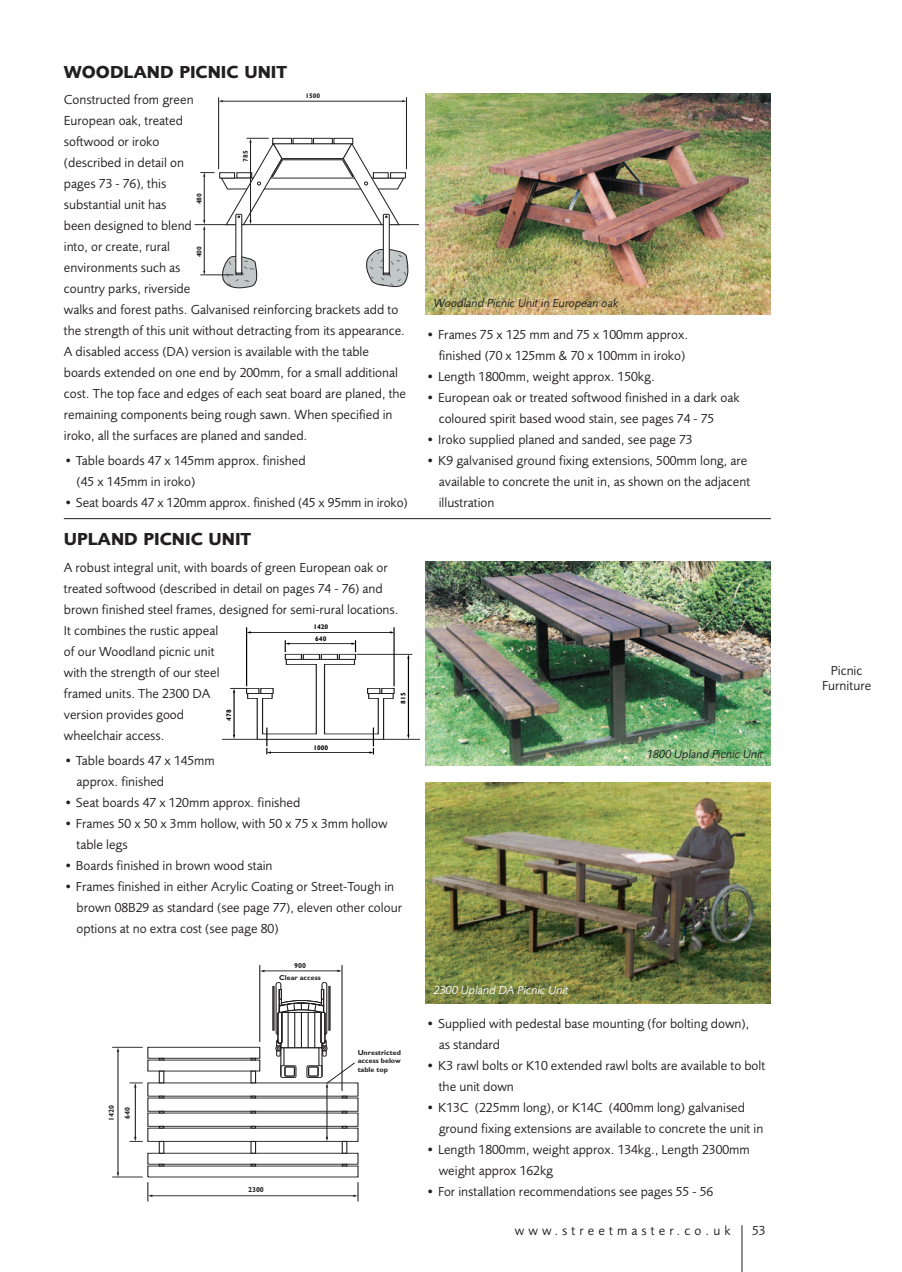
<style>
.page{position:relative;width:902px;height:1272px;background:#fff}
.page>*{position:absolute;margin:0;border:0;box-sizing:border-box;transform-origin:0 0}
.t1{font:700 18px "Foundry Sans";color:#231f20}
.t2{font:13.5px/21px "Foundry Sans";color:#231f20}
.t3{font:13.5px "Foundry Sans";letter-spacing:.3em;color:#231f20}
.t4{font:italic 12px "Foundry Sans";color:#231f20}
.t5{font:italic 12px "Foundry Sans";color:#fff}
.t6{font:700 7.2px/8.4px "Gill Sans";color:#231f20;text-align:justify}
.t7{font:700 6.75px "Gill Sans";color:#231f20}
.t8{font:700 6.75px "Gill Sans";color:#000}
</style>
<div class="page">
<hr style="left:741px;top:1225px;width:1px;height:46px;background:#231f20">
<img style="left:425px;top:94px;width:345px;height:221px">
<hr style="left:218px;top:97px;width:1px;height:72px;background:#231f20">
<hr style="left:406px;top:97px;width:1px;height:72px;background:#231f20">
<hr style="left:221px;top:101px;width:182px;height:1px;background:#231f20">
<svg style="left:194px;top:138px;width:225px;height:151px"></svg>
<hr style="left:250px;top:141px;width:1px;height:80px;background:#231f20">
<div style="left:273px;top:138px;width:18px;height:6px;background:#fff"></div>
<div style="left:272px;top:138px;width:20px;height:6px;border:1px solid #231f20"></div>
<div style="left:293px;top:138px;width:19px;height:6px;background:#fff"></div>
<div style="left:293px;top:138px;width:19px;height:6px;border:1px solid #231f20"></div>
<div style="left:313px;top:138px;width:19px;height:6px;background:#fff"></div>
<div style="left:313px;top:138px;width:19px;height:6px;border:1px solid #231f20"></div>
<div style="left:334px;top:138px;width:19px;height:6px;background:#fff"></div>
<div style="left:333px;top:138px;width:20px;height:6px;border:1px solid #231f20"></div>
<div style="left:220px;top:173px;width:14px;height:5px;background:#fff"></div>
<div style="left:219px;top:172px;width:16px;height:6px;border:1px solid #231f20"></div>
<div style="left:373px;top:173px;width:15px;height:5px;background:#fff"></div>
<div style="left:373px;top:172px;width:15px;height:6px;border:1px solid #231f20"></div>
<div style="left:390px;top:173px;width:15px;height:5px;background:#fff"></div>
<div style="left:390px;top:172px;width:15px;height:6px;border:1px solid #231f20"></div>
<img style="left:425px;top:561px;width:345px;height:204px">
<img style="left:425px;top:782px;width:345px;height:221px">
<hr style="left:222px;top:739px;width:197px;height:1px;background:#000">
<hr style="left:246px;top:627px;width:1px;height:59px;background:#000">
<hr style="left:394px;top:627px;width:1px;height:59px;background:#000">
<hr style="left:249px;top:632px;width:142px;height:1px;background:#000">
<svg style="left:285px;top:640px;width:4px;height:12px"></svg>
<svg style="left:351px;top:640px;width:5px;height:12px"></svg>
<hr style="left:287px;top:643px;width:66px;height:1px;background:#000">
<hr style="left:356px;top:654px;width:56px;height:1px;background:#000">
<hr style="left:408px;top:657px;width:1px;height:79px;background:#000">
<div style="left:285px;top:654px;width:17px;height:5px;border:1px solid #231f20"></div>
<div style="left:303px;top:654px;width:17px;height:5px;border:1px solid #231f20"></div>
<div style="left:321px;top:654px;width:17px;height:5px;border:1px solid #231f20"></div>
<div style="left:339px;top:654px;width:17px;height:5px;border:1px solid #231f20"></div>
<svg style="left:230px;top:658px;width:164px;height:96px"></svg>
<div style="left:159px;top:1070px;width:5px;height:13px;border:1px solid #231f20"></div>
<div style="left:159px;top:1141px;width:5px;height:12px;border:1px solid #231f20"></div>
<div style="left:251px;top:1070px;width:5px;height:13px;border:1px solid #231f20"></div>
<div style="left:251px;top:1141px;width:5px;height:12px;border:1px solid #231f20"></div>
<div style="left:342px;top:1141px;width:5px;height:12px;border:1px solid #231f20"></div>
<div style="left:147px;top:1046px;width:113px;height:12px;border:1px solid #231f20"></div>
<hr style="left:151px;top:1195px;width:203px;height:1px;background:#231f20">
<svg style="left:353px;top:1182px;width:6px;height:19px"></svg>
<hr style="left:259px;top:965px;width:1px;height:76px;background:#231f20">
<hr style="left:342px;top:965px;width:1px;height:125px;background:#231f20">
<hr style="left:263px;top:970px;width:76px;height:1px;background:#231f20">
<hr style="left:112px;top:1046px;width:30px;height:1px;background:#231f20">
<hr style="left:112px;top:1176px;width:30px;height:1px;background:#231f20">
<hr style="left:118px;top:1050px;width:1px;height:123px;background:#231f20">
<hr style="left:135px;top:1086px;width:1px;height:52px;background:#231f20">
<div style="left:272px;top:986px;width:2px;height:44px;border:1px solid #231f20"></div>
<svg style="left:130px;top:1082px;width:12px;height:5px"></svg>
<svg style="left:130px;top:1136px;width:12px;height:6px"></svg>
<hr style="left:327px;top:1086px;width:1px;height:52px;background:#231f20">
<svg style="left:275px;top:982px;width:80px;height:105px"></svg>
<svg style="left:148px;top:1182px;width:4px;height:19px"></svg>
<hr style="left:64px;top:518px;width:707px;height:1px;background:#231f20">
<h1 class="t1" style="left:64px;top:65px;width:225px">WOODLAND PICNIC UNIT</h1>
<p class="t7" style="left:126px;top:94px;width:13px">580</p>
<p class="t7" style="left:305px;top:94px;width:16px">1500</p>
<p class="t2" style="left:64px;top:90px;width:344px">Constructed from green<br>European oak, treated<br>softwood or iroko<br>(described in detail on<br>pages 73 - 76), this<br>substantial unit has<br>been designed to blend<br>into, or create, rural<br>environments such as<br>country parks, riverside<br>walks and forest paths. Galvanised reinforcing brackets add to the strength of this unit without detracting from its appearance.<br>A disabled access (DA) version is available with the table boards extended on one end by 200mm, for a small additional cost. The top face and edges of each seat board are planed, the remaining components being rough sawn. When specified in iroko, all the surfaces are planed and sanded.</p>
<p class="t2" style="left:77px;top:451px;width:230px;text-indent:-13px">• Table boards 47 x 145mm approx. finished (45 x 145mm in iroko)</p>
<p class="t2" style="left:64px;top:493px;width:345px">• Seat boards 47 x 120mm approx. finished (45 x 95mm in iroko)</p>
<p class="t7" style="left:243px;top:162px;width:13px;rotate:-90deg">785</p>
<p class="t7" style="left:72px;top:187px;width:13px;rotate:-90deg">770</p>
<p class="t7" style="left:197px;top:204px;width:13px;rotate:-90deg">480</p>
<p class="t7" style="left:197px;top:257px;width:13px;rotate:-90deg">400</p>
<p class="t7" style="left:170px;top:274px;width:13px;rotate:-90deg">750</p>
<h1 class="t1" style="left:64px;top:532px;width:189px">UPLAND PICNIC UNIT</h1>
<p class="t2" style="left:64px;top:558px;width:336px">A robust integral unit, with boards of green European oak or treated softwood (described in detail on pages 74 - 76) and brown finished steel frames, designed for semi-rural locations.<br>It combines the rustic appeal<br>of our Woodland picnic unit<br>with the strength of our steel<br>framed units. The 2300 DA<br>version provides good<br>wheelchair access.</p>
<p class="t2" style="left:77px;top:751px;width:140px;text-indent:-13px">• Table boards 47 x 145mm approx. finished</p>
<p class="t2" style="left:64px;top:793px;width:238px">• Seat boards 47 x 120mm approx. finished</p>
<p class="t2" style="left:77px;top:814px;width:312px;text-indent:-13px">• Frames 50 x 50 x 3mm hollow, with 50 x 75 x 3mm hollow table legs</p>
<p class="t2" style="left:64px;top:856px;width:210px">• Boards finished in brown wood stain</p>
<p class="t2" style="left:77px;top:877px;width:327px;text-indent:-13px">• Frames finished in either Acrylic Coating or Street-Tough in brown 08B29 as standard (see page 77), eleven other colour options at no extra cost (see page 80)</p>
<p class="t8" style="left:313px;top:624px;width:16px">1420</p>
<p class="t8" style="left:315px;top:636px;width:13px">640</p>
<p class="t8" style="left:400px;top:704px;width:13px;rotate:-90deg">815</p>
<p class="t8" style="left:226px;top:720px;width:13px;rotate:-90deg">478</p>
<p class="t8" style="left:313px;top:745px;width:16px">1000</p>
<p class="t6" style="left:294px;top:961px;width:13px">900</p>
<p class="t6" style="left:108px;top:1120px;width:17px;rotate:-90deg">1420</p>
<p class="t6" style="left:124px;top:1119px;width:13px;rotate:-90deg">640</p>
<p class="t6" style="left:279px;top:973px;width:43px">C ea access</p>
<p class="t6" style="left:357px;top:1048px;width:45px">Unres icted access be ow tab e top</p>
<p class="t6" style="left:248px;top:1185px;width:17px">2300</p>
<p class="t4" style="left:434px;top:298px;width:186px">Woodland Picnic Unit in European oak</p>
<p class="t2" style="left:426px;top:325px;width:264px;text-align:right">• Frames 75 x 125 mm and 75 x 100mm approx. finished (70 x 125mm &amp; 70 x 100mm in iroko)</p>
<p class="t2" style="left:426px;top:367px;width:230px">• Length 1800mm, weight approx. 150kg.</p>
<p class="t2" style="left:438px;top:388px;width:302px;text-indent:-13px">• European oak or treated softwood finished in a dark oak coloured spirit based wood stain, see pages 74 - 75</p>
<p class="t2" style="left:426px;top:430px;width:268px">• Iroko supplied planed and sanded, see page 73</p>
<p class="t2" style="left:438px;top:451px;width:313px;text-indent:-13px">• K9 galvanised ground fixing extensions, 500mm long, are available to concrete the unit in, as shown on the adjacent illustration</p>
<p class="t7" style="left:491px;top:399px;width:13px">590</p>
<p class="t4" style="left:647px;top:749px;width:118px">1800 Upland Picnic Unit</p>
<p class="t5" style="left:434px;top:985px;width:136px">2300 Upland DA Picnic Unit</p>
<p class="t2" style="left:438px;top:1013px;width:312px;text-indent:-13px">• Supplied with pedestal base mounting (for bolting down), as standard</p>
<p class="t2" style="left:438px;top:1055px;width:328px;text-indent:-13px">• K3 rawl bolts or K10 extended rawl bolts are available to bolt the unit down</p>
<p class="t2" style="left:438px;top:1097px;width:326px;text-indent:-13px">• K13C (225mm long), or K14C (400mm long) galvanised ground fixing extensions are available to concrete the unit in</p>
<p class="t2" style="left:438px;top:1139px;width:312px;text-indent:-13px">• Length 1800mm, weight approx. 134kg., Length 2300mm weight approx 162kg</p>
<p class="t2" style="left:426px;top:1181px;width:289px">• For installation recommendations see pages 55 - 56</p>
<p class="t3" style="left:514px;top:1225px;width:217px">www.streetmaster.co.uk</p>
<p class="t2" style="left:752px;top:1221px;width:15px">53</p>
<p class="t2" style="left:822px;top:664px;width:51px;line-height:15px;text-align:center">Picnic<br>Furniture</p>
</div>
